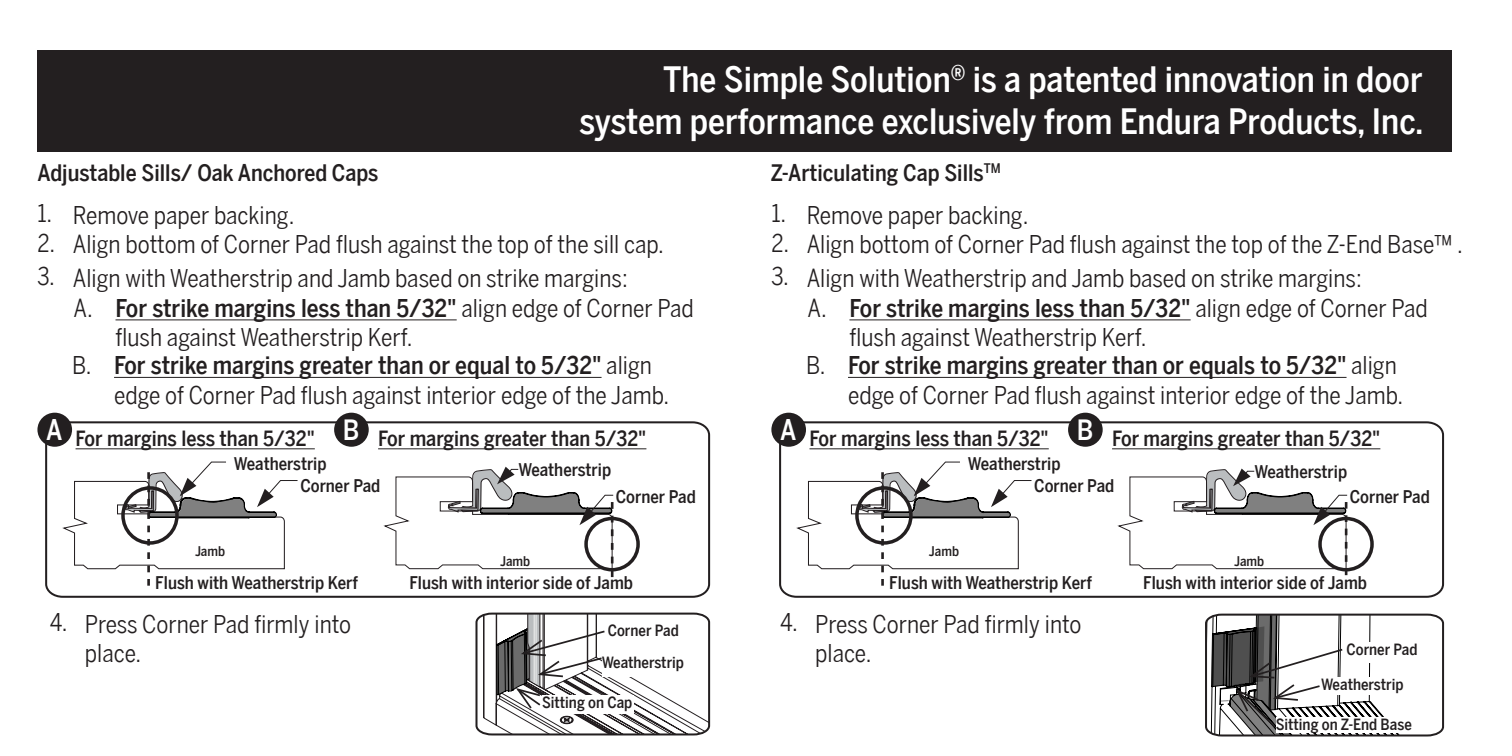
<style>
.page{position:relative;width:1512px;height:756px;background:#fff}
.page>*{position:absolute;margin:0;border:0;box-sizing:border-box;transform-origin:0 0}
.t1{font:500 35px/42px "Benton Sans Cond";color:#fff;text-align:right}
.t2{font:500 28px "Benton Sans Cond";color:#fff}
.t3{font:24.5px/29.4px "Benton Sans Cond";color:#231f20}
.t4{font:500 22.75px "Benton Sans Cond";color:#231f20}
.t5{font:500 21px "Benton Sans Cond";color:#231f20}
.t6{font:500 17.5px "Benton Sans Cond";color:#231f20}
.t7{font:500 15.4px "Benton Sans Cond";color:#231f20}
.t8{font:500 13.3px "Benton Sans Cond";color:#231f20}
.s1{font-weight:500}
</style>
<div class="page">
<svg style="left:779px;top:420px;width:666px;height:178px"></svg>
<svg style="left:45px;top:420px;width:666px;height:178px"></svg>
<div style="left:37px;top:50px;width:1414px;height:102px;background:#231f20"></div>
<hr style="left:849px;top:319px;width:342px;height:1px;background:#231f20">
<hr style="left:116px;top:319px;width:341px;height:1px;background:#231f20">
<hr style="left:848px;top:377px;width:499px;height:1px;background:#231f20">
<hr style="left:114px;top:377px;width:488px;height:1px;background:#231f20">
<div style="left:771px;top:413px;width:35px;height:34px;background:#231f20;border-radius:50%"></div>
<div style="left:37px;top:413px;width:35px;height:34px;background:#231f20;border-radius:50%"></div>
<div style="left:1068px;top:413px;width:35px;height:34px;background:#231f20;border-radius:50%"></div>
<div style="left:334px;top:413px;width:35px;height:34px;background:#231f20;border-radius:50%"></div>
<div style="left:1318px;top:517px;width:56px;height:54px;border:4px solid #231f20;border-radius:50%"></div>
<div style="left:584px;top:517px;width:56px;height:54px;border:4px solid #231f20;border-radius:50%"></div>
<hr style="left:810px;top:448px;width:239px;height:1px;background:#231f20">
<hr style="left:76px;top:448px;width:239px;height:1px;background:#231f20">
<svg style="left:795px;top:461px;width:237px;height:125px"></svg>
<svg style="left:61px;top:461px;width:237px;height:125px"></svg>
<svg style="left:1116px;top:469px;width:232px;height:106px"></svg>
<svg style="left:382px;top:467px;width:232px;height:110px"></svg>
<svg style="left:475px;top:612px;width:236px;height:124px"></svg>
<svg style="left:1205px;top:613px;width:240px;height:124px"></svg>
<p class="t1" style="left:579px;top:58px;width:846px">The Simple Solution<sup>®</sup> is a patented innovation in door system performance exclusively from Endura Products, Inc.</p>
<p class="t4" style="left:37px;top:159px;width:343px">Adjustable Sills/ Oak Anchored Caps</p>
<p class="t4" style="left:771px;top:159px;width:232px">Z-Articulating Cap Sills<sup>TM</sup></p>
<p class="t3" style="left:771px;top:199px;width:16px">1.</p>
<p class="t3" style="left:771px;top:228px;width:19px">2.</p>
<p class="t3" style="left:37px;top:199px;width:16px">1.</p>
<p class="t3" style="left:37px;top:228px;width:19px">2.</p>
<p class="t3" style="left:37px;top:261px;width:19px">3.</p>
<p class="t3" style="left:771px;top:261px;width:19px">3.</p>
<p class="t3" style="left:73px;top:200px;width:223px">Remove paper backing.</p>
<p class="t3" style="left:73px;top:229px;width:593px">Align bottom of Corner Pad flush against the top of the sill cap.</p>
<p class="t3" style="left:73px;top:263px;width:557px">Align with Weatherstrip and Jamb based on strike margins:</p>
<p class="t3" style="left:807px;top:263px;width:557px">Align with Weatherstrip and Jamb based on strike margins:</p>
<p class="t3" style="left:807px;top:200px;width:223px">Remove paper backing.</p>
<p class="t3" style="left:807px;top:229px;width:658px">Align bottom of Corner Pad flush against the top of the Z-End Base™ .</p>
<p class="t3" style="left:116px;top:293px;width:580px"><span class="s1">For strike margins less than 5/32"</span> align edge of Corner Pad flush against Weatherstrip Kerf.</p>
<p class="t3" style="left:74px;top:293px;width:21px">A.</p>
<p class="t3" style="left:807px;top:293px;width:21px">A.</p>
<p class="t3" style="left:72px;top:351px;width:21px">B.</p>
<p class="t3" style="left:806px;top:351px;width:21px">B.</p>
<p class="t3" style="left:114px;top:351px;width:557px"><span class="s1">For strike margins greater than or equal to 5/32"</span> align edge of Corner Pad flush against interior edge of the Jamb.</p>
<p class="t3" style="left:849px;top:293px;width:580px"><span class="s1">For strike margins less than 5/32"</span> align edge of Corner Pad flush against Weatherstrip Kerf.</p>
<p class="t3" style="left:848px;top:351px;width:557px"><span class="s1">For strike margins greater than or equals to 5/32"</span> align edge of Corner Pad flush against interior edge of the Jamb.</p>
<p class="t2" style="left:46px;top:414px;width:18px">A</p>
<p class="t2" style="left:343px;top:414px;width:18px">B</p>
<p class="t2" style="left:780px;top:414px;width:18px">A</p>
<p class="t2" style="left:1077px;top:414px;width:18px">B</p>
<p class="t5" style="left:76px;top:426px;width:241px">For margins less than 5/32"</p>
<p class="t5" style="left:810px;top:426px;width:241px">For margins less than 5/32"</p>
<p class="t6" style="left:234px;top:453px;width:94px">Weatherstrip</p>
<p class="t6" style="left:968px;top:453px;width:94px">Weatherstrip</p>
<p class="t5" style="left:378px;top:426px;width:270px">For margins greater than 5/32"</p>
<p class="t5" style="left:1112px;top:426px;width:270px">For margins greater than 5/32"</p>
<p class="t6" style="left:518px;top:459px;width:94px">Weatherstrip</p>
<p class="t6" style="left:1254px;top:461px;width:94px">Weatherstrip</p>
<p class="t6" style="left:616px;top:486px;width:81px">Corner Pad</p>
<p class="t6" style="left:1350px;top:486px;width:81px">Corner Pad</p>
<p class="t6" style="left:300px;top:475px;width:81px">Corner Pad</p>
<p class="t6" style="left:1034px;top:475px;width:81px">Corner Pad</p>
<p class="t8" style="left:195px;top:544px;width:31px">Jamb</p>
<p class="t8" style="left:929px;top:544px;width:31px">Jamb</p>
<p class="t8" style="left:500px;top:554px;width:31px">Jamb</p>
<p class="t8" style="left:1234px;top:554px;width:31px">Jamb</p>
<p class="t6" style="left:409px;top:572px;width:225px">Flush with interior side of Jamb</p>
<p class="t6" style="left:1143px;top:572px;width:225px">Flush with interior side of Jamb</p>
<p class="t6" style="left:155px;top:572px;width:204px">Flush with Weatherstrip Kerf</p>
<p class="t6" style="left:889px;top:572px;width:204px">Flush with Weatherstrip Kerf</p>
<p class="t3" style="left:50px;top:607px;width:19px">4.</p>
<p class="t3" style="left:780px;top:607px;width:19px">4.</p>
<p class="t3" style="left:85px;top:609px;width:268px">Press Corner Pad firmly into place.</p>
<p class="t3" style="left:815px;top:609px;width:268px">Press Corner Pad firmly into place.</p>
<p class="t7" style="left:608px;top:622px;width:73px">Corner Pad</p>
<p class="t7" style="left:602px;top:654px;width:84px">Weatherstrip</p>
<p class="t7" style="left:542px;top:693px;width:92px">Sitting on Cap</p>
<p class="t7" style="left:1347px;top:640px;width:73px">Corner Pad</p>
<p class="t7" style="left:1321px;top:675px;width:84px">Weatherstrip</p>
<p class="t7" style="left:1276px;top:715px;width:138px">Sitting on Z-End Base</p>
</div>
